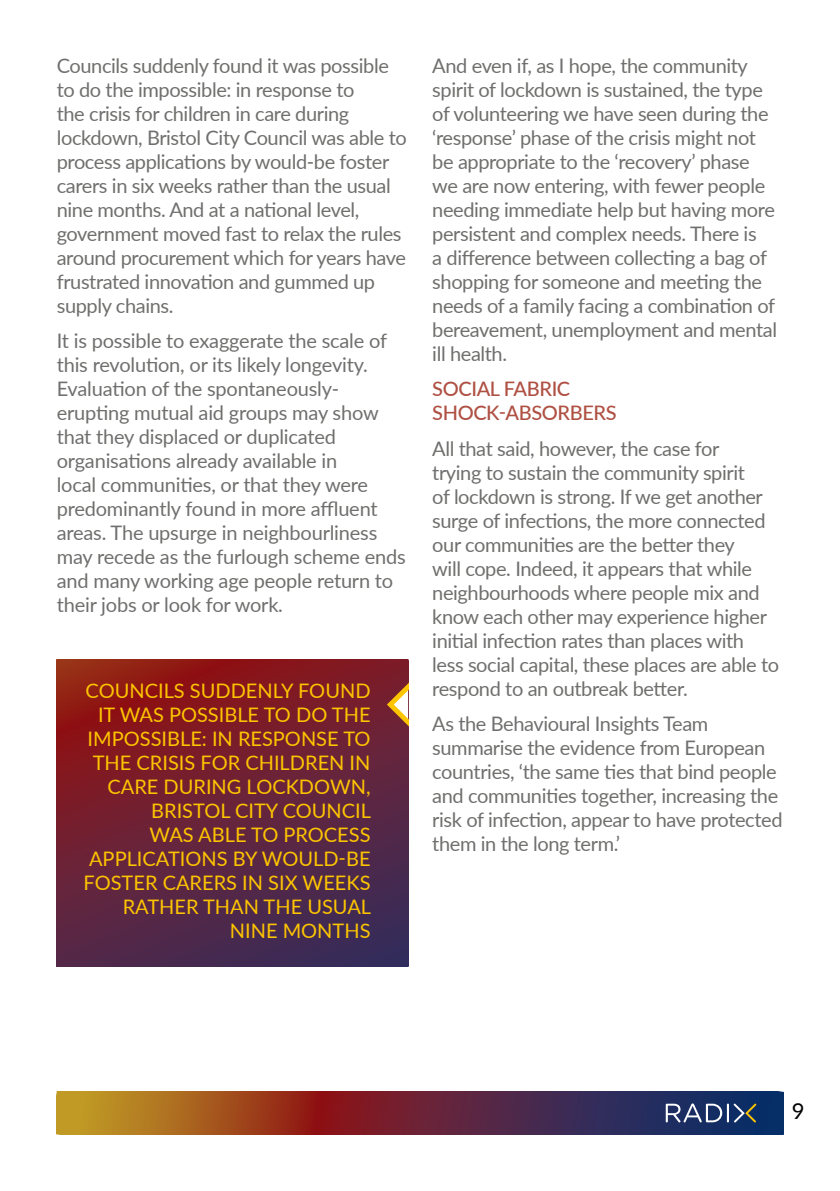
<style>
.page{position:relative;width:840px;height:1191px;background:#fff}
.page>*{position:absolute;margin:0;border:0;box-sizing:border-box;transform-origin:0 0}
.t1{font:22px "Lato";color:#000}
.t2{font:20px/24px "Lato";letter-spacing:-.02em;color:#6f6f6e}
.t3{font:20px/24px "Lato";color:#fdc400;text-align:right}
.t4{font:500 20px/24px "Lato";letter-spacing:-.02em;color:#af5043}
</style>
<div class="page">
<img style="left:57px;top:1092px;width:726px;height:42px">
<svg style="left:665px;top:1101px;width:92px;height:23px;background:#46587e"></svg>
<img style="left:56px;top:659px;width:352px;height:307px">
<svg style="left:383px;top:676px;width:25px;height:56px"></svg>
<p class="t2" style="left:57px;top:55px;width:351px">Councils suddenly found it was possible to do the impossible: in response to<br>the crisis for children in care during lockdown, Bristol City Council was able to process applications by would-be foster carers in six weeks rather than the usual nine months. And at a national level, government moved fast to relax the rules around procurement which for years have frustrated innovation and gummed up supply chains.</p>
<p class="t2" style="left:57px;top:328px;width:350px">It is possible to exaggerate the scale of this revolution, or its likely longevity.<br>Evaluation of the spontaneously&shy;erupting mutual aid groups may show that they displaced or duplicated organisations already available in<br>local communities, or that they were predominantly found in more affluent areas. The upsurge in neighbourliness may recede as the furlough scheme ends and many working age people return to their jobs or look for work.</p>
<p class="t3" style="left:83px;top:680px;width:289px">COUNCILS SUDDENLY FOUND<br>IT WAS POSSIBLE TO DO THE<br>IMPOSSIBLE: IN RESPONSE TO<br>THE CRISIS FOR CHILDREN IN<br>CARE DURING LOCKDOWN,<br>BRISTOL CITY COUNCIL<br>WAS ABLE TO PROCESS<br>APPLICATIONS BY WOULD-BE<br>FOSTER CARERS IN SIX WEEKS<br>RATHER THAN THE USUAL<br>NINE MONTHS</p>
<p class="t2" style="left:432px;top:53px;width:346px">And even if, as I hope, the community spirit of lockdown is sustained, the type of volunteering we have seen during the ‘response’ phase of the crisis might not be appropriate to the ‘recovery’ phase we are now entering, with fewer people needing immediate help but having more persistent and complex needs. There is<br>a difference between collecting a bag of shopping for someone and meeting the needs of a family facing a combination of bereavement, unemployment and mental ill health.</p>
<p class="t4" style="left:432px;top:376px;width:186px">SOCIAL FABRIC<br>SHOCK-ABSORBERS</p>
<p class="t2" style="left:432px;top:435px;width:348px">All that said, however, the case for<br>trying to sustain the community spirit<br>of lockdown is strong. If we get another surge of infections, the more connected our communities are the better they<br>will cope. Indeed, it appears that while neighbourhoods where people mix and know each other may experience higher initial infection rates than places with less social capital, these places are able to respond to an outbreak better.</p>
<p class="t2" style="left:432px;top:713px;width:351px">As the Behavioural Insights Team summarise the evidence from European countries, ‘the same ties that bind people and communities together, increasing the risk of infection, appear to have protected them in the long term.’</p>
<p class="t1" style="left:791px;top:1102px;width:14px">9</p>
</div>
